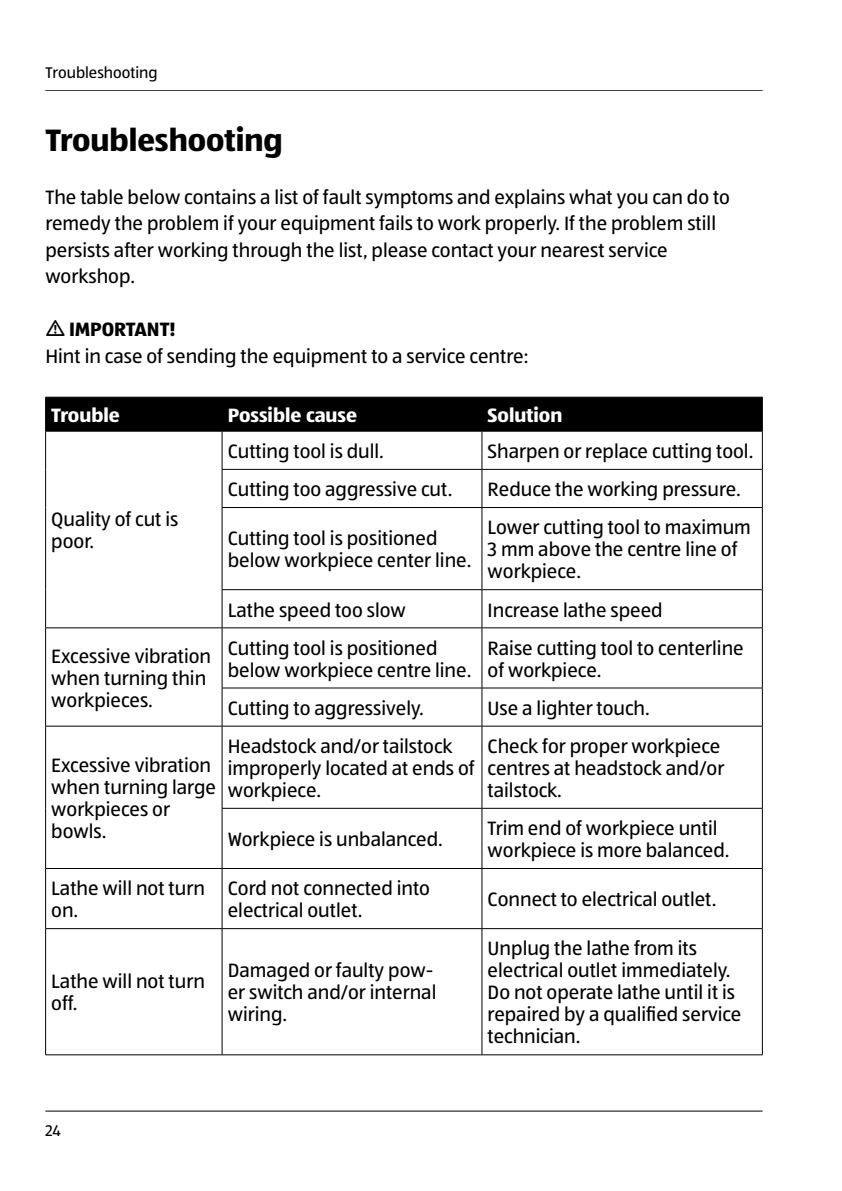
<style>
.page{position:relative;width:842px;height:1191px;background:#fff}
.page>*{position:absolute;margin:0;border:0;box-sizing:border-box;transform-origin:0 0}
.t1{font:700 32px "ALDISUEDOT";color:#000}
.t2{font:20px/22px "ALDISUEDOT";color:#000}
.t3{font:700 20px "ALDISUEDOT";color:#fff}
.t4{font:700 20px "ALDISUEDOT";color:#000}
.t5{font:16px "ALDISUEDOT";color:#000}
</style>
<div class="page">
<hr style="left:45px;top:90px;width:718px;height:1px;background:#000">
<hr style="left:45px;top:1110px;width:718px;height:1px;background:#000">
<div style="left:46px;top:398px;width:716px;height:33px;background:#000"></div>
<svg style="left:46px;top:432px;width:716px;height:622px"></svg>
<hr style="left:45px;top:397px;width:177px;height:1px;background:#000">
<hr style="left:45px;top:397px;width:1px;height:34px;background:#000">
<hr style="left:222px;top:397px;width:260px;height:1px;background:#000">
<hr style="left:222px;top:397px;width:1px;height:34px;background:#000">
<hr style="left:482px;top:397px;width:281px;height:1px;background:#000">
<hr style="left:482px;top:397px;width:1px;height:34px;background:#000">
<hr style="left:762px;top:397px;width:1px;height:34px;background:#000">
<hr style="left:45px;top:431px;width:177px;height:1px;background:#000">
<hr style="left:45px;top:431px;width:1px;height:38px;background:#000">
<hr style="left:45px;top:469px;width:1px;height:38px;background:#000">
<hr style="left:45px;top:507px;width:1px;height:82px;background:#000">
<hr style="left:45px;top:589px;width:1px;height:38px;background:#000">
<hr style="left:222px;top:431px;width:260px;height:1px;background:#000">
<hr style="left:222px;top:431px;width:1px;height:38px;background:#000">
<hr style="left:482px;top:431px;width:281px;height:1px;background:#000">
<hr style="left:482px;top:431px;width:1px;height:38px;background:#000">
<hr style="left:762px;top:431px;width:1px;height:38px;background:#000">
<hr style="left:222px;top:469px;width:260px;height:1px;background:#000">
<hr style="left:222px;top:469px;width:1px;height:38px;background:#000">
<hr style="left:482px;top:469px;width:281px;height:1px;background:#000">
<hr style="left:482px;top:469px;width:1px;height:38px;background:#000">
<hr style="left:762px;top:469px;width:1px;height:38px;background:#000">
<hr style="left:222px;top:507px;width:260px;height:1px;background:#000">
<hr style="left:222px;top:508px;width:1px;height:81px;background:#000">
<hr style="left:482px;top:507px;width:281px;height:1px;background:#000">
<hr style="left:482px;top:508px;width:1px;height:81px;background:#000">
<hr style="left:762px;top:508px;width:1px;height:81px;background:#000">
<hr style="left:222px;top:589px;width:260px;height:1px;background:#000">
<hr style="left:222px;top:590px;width:1px;height:37px;background:#000">
<hr style="left:482px;top:589px;width:281px;height:1px;background:#000">
<hr style="left:482px;top:590px;width:1px;height:37px;background:#000">
<hr style="left:762px;top:590px;width:1px;height:37px;background:#000">
<hr style="left:45px;top:627px;width:177px;height:1px;background:#000">
<hr style="left:45px;top:628px;width:1px;height:60px;background:#000">
<hr style="left:45px;top:688px;width:1px;height:38px;background:#000">
<hr style="left:222px;top:627px;width:260px;height:1px;background:#000">
<hr style="left:222px;top:628px;width:1px;height:60px;background:#000">
<hr style="left:482px;top:627px;width:281px;height:1px;background:#000">
<hr style="left:482px;top:628px;width:1px;height:60px;background:#000">
<hr style="left:762px;top:628px;width:1px;height:60px;background:#000">
<hr style="left:222px;top:687px;width:260px;height:1px;background:#000">
<hr style="left:222px;top:688px;width:1px;height:38px;background:#000">
<hr style="left:482px;top:687px;width:281px;height:1px;background:#000">
<hr style="left:482px;top:688px;width:1px;height:38px;background:#000">
<hr style="left:762px;top:688px;width:1px;height:38px;background:#000">
<hr style="left:45px;top:726px;width:177px;height:1px;background:#000">
<hr style="left:45px;top:726px;width:1px;height:82px;background:#000">
<hr style="left:45px;top:808px;width:1px;height:60px;background:#000">
<hr style="left:222px;top:726px;width:260px;height:1px;background:#000">
<hr style="left:222px;top:726px;width:1px;height:82px;background:#000">
<hr style="left:482px;top:726px;width:281px;height:1px;background:#000">
<hr style="left:482px;top:726px;width:1px;height:82px;background:#000">
<hr style="left:762px;top:726px;width:1px;height:82px;background:#000">
<hr style="left:222px;top:808px;width:260px;height:1px;background:#000">
<hr style="left:222px;top:808px;width:1px;height:60px;background:#000">
<hr style="left:482px;top:808px;width:281px;height:1px;background:#000">
<hr style="left:482px;top:808px;width:1px;height:60px;background:#000">
<hr style="left:762px;top:808px;width:1px;height:60px;background:#000">
<hr style="left:45px;top:868px;width:177px;height:1px;background:#000">
<hr style="left:45px;top:868px;width:1px;height:60px;background:#000">
<hr style="left:222px;top:868px;width:260px;height:1px;background:#000">
<hr style="left:222px;top:868px;width:1px;height:60px;background:#000">
<hr style="left:482px;top:868px;width:281px;height:1px;background:#000">
<hr style="left:482px;top:868px;width:1px;height:60px;background:#000">
<hr style="left:762px;top:868px;width:1px;height:60px;background:#000">
<hr style="left:45px;top:928px;width:177px;height:1px;background:#000">
<hr style="left:45px;top:929px;width:1px;height:125px;background:#000">
<hr style="left:222px;top:928px;width:260px;height:1px;background:#000">
<hr style="left:222px;top:929px;width:1px;height:125px;background:#000">
<hr style="left:482px;top:928px;width:281px;height:1px;background:#000">
<hr style="left:482px;top:929px;width:1px;height:125px;background:#000">
<hr style="left:762px;top:929px;width:1px;height:125px;background:#000">
<hr style="left:45px;top:1054px;width:177px;height:1px;background:#000">
<hr style="left:222px;top:1054px;width:260px;height:1px;background:#000">
<hr style="left:482px;top:1054px;width:281px;height:1px;background:#000">
<p class="t5" style="left:45px;top:62px;width:114px">Troubleshooting</p>
<p class="t5" style="left:45px;top:62px;width:122px">Kapitelüberschrift</p>
<h1 class="t1" style="left:45px;top:119px;width:239px">Troubleshooting</h1>
<p class="t2" style="left:45px;top:183px;width:686px;line-height:26.4px">The table below contains a list of fault symptoms and explains what you can do to remedy the problem if your equipment fails to work properly. If the problem still persists after working through the list, please contact your nearest service workshop.</p>
<p class="t4" style="left:69px;top:316px;width:108px">IMPORTANT!</p>
<p class="t2" style="left:45px;top:344px;width:484px">Hint in case of sending the equipment to a service centre:</p>
<p class="t3" style="left:51px;top:401px;width:70px">Trouble</p>
<p class="t3" style="left:228px;top:401px;width:131px">Possible cause</p>
<p class="t3" style="left:488px;top:401px;width:76px">Solution</p>
<p class="t2" style="left:51px;top:508px;width:129px">Quality of cut is poor.</p>
<p class="t2" style="left:228px;top:440px;width:158px">Cutting tool is dull.</p>
<p class="t2" style="left:488px;top:440px;width:267px">Sharpen or replace cutting tool.</p>
<p class="t2" style="left:228px;top:478px;width:226px">Cutting too aggressive cut.</p>
<p class="t2" style="left:488px;top:478px;width:255px">Reduce the working pressure.</p>
<p class="t2" style="left:228px;top:527px;width:245px">Cutting tool is positioned below workpiece center line.</p>
<p class="t2" style="left:488px;top:516px;width:265px">Lower cutting tool to maximum<br>3 mm above the centre line of workpiece.</p>
<p class="t2" style="left:228px;top:598px;width:180px">Lathe speed too slow</p>
<p class="t2" style="left:488px;top:598px;width:177px">Increase lathe speed</p>
<p class="t2" style="left:51px;top:644px;width:161px">Excessive vibration when turning thin workpieces.</p>
<p class="t2" style="left:228px;top:636px;width:245px">Cutting tool is positioned below workpiece centre line.</p>
<p class="t2" style="left:488px;top:636px;width:258px">Raise cutting tool to centerline of workpiece.</p>
<p class="t2" style="left:228px;top:696px;width:198px">Cutting to aggressively.</p>
<p class="t2" style="left:488px;top:696px;width:164px">Use a lighter touch.</p>
<p class="t2" style="left:51px;top:753px;width:166px">Excessive vibration when turning large workpieces or bowls.</p>
<p class="t2" style="left:228px;top:734px;width:248px">Headstock and/or tailstock improperly located at ends of workpiece.</p>
<p class="t2" style="left:488px;top:734px;width:238px">Check for proper workpiece centres at headstock and/or tailstock.</p>
<p class="t2" style="left:228px;top:827px;width:217px">Workpiece is unbalanced.</p>
<p class="t2" style="left:488px;top:816px;width:243px">Trim end of workpiece until workpiece is more balanced.</p>
<p class="t2" style="left:51px;top:877px;width:155px">Lathe will not turn on.</p>
<p class="t2" style="left:228px;top:877px;width:204px">Cord not connected into electrical outlet.</p>
<p class="t2" style="left:488px;top:888px;width:230px">Connect to electrical outlet.</p>
<p class="t2" style="left:51px;top:970px;width:155px">Lathe will not turn off.</p>
<p class="t2" style="left:228px;top:959px;width:210px">Damaged or faulty pow&shy;er switch and/or internal wiring.</p>
<p class="t5" style="left:45px;top:1119px;width:17px">24</p>
<p class="t2" style="left:488px;top:937px;width:255px">Unplug the lathe from its electrical outlet immediately.<br>Do not operate lathe until it is repaired by a qualified service technician.</p>
</div>
